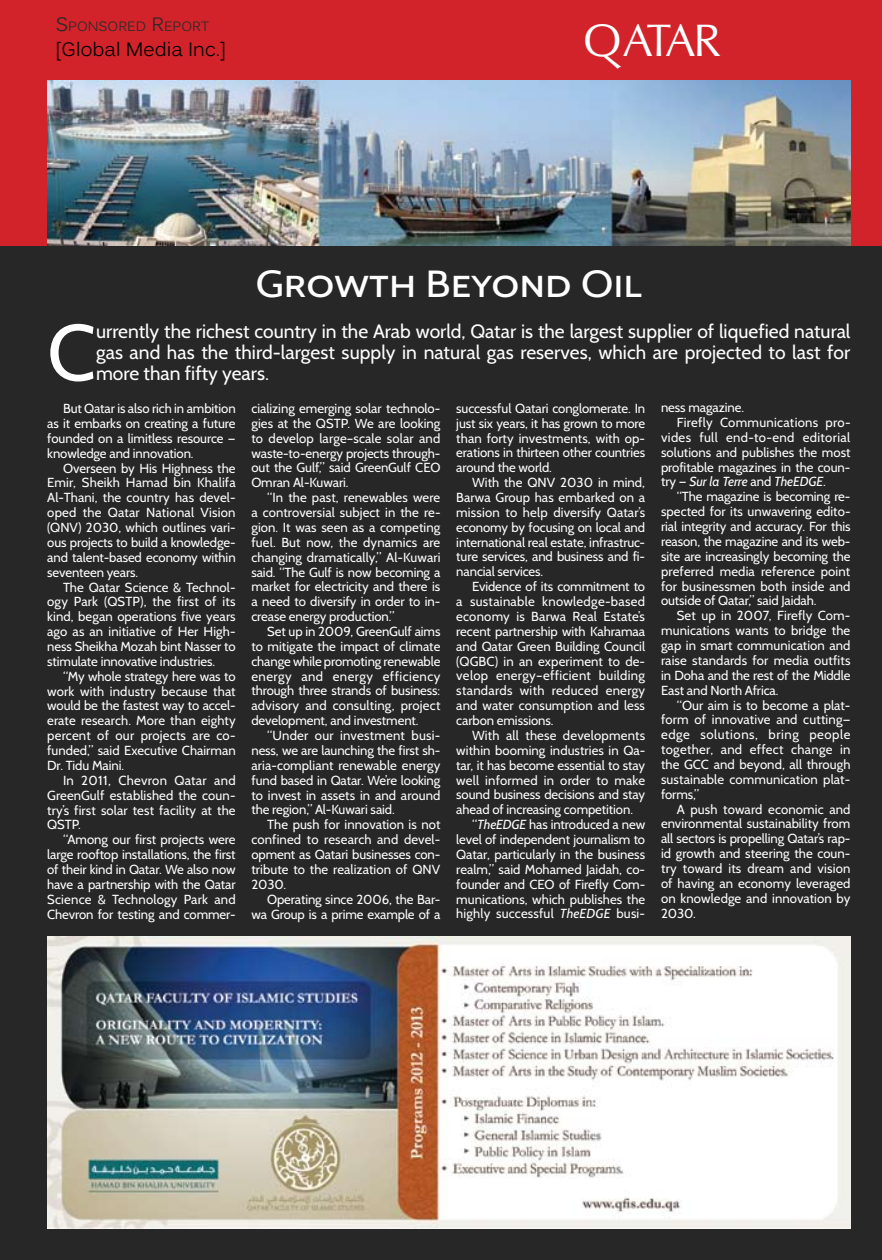
<style>
.page{position:relative;width:882px;height:1260px;background:#272727}
.page>*{position:absolute;margin:0;border:0;box-sizing:border-box;transform-origin:0 0}
.t1{font:79.27px "Cabin";color:#fff}
.t2{font:45.5px "Oregon LDO";letter-spacing:-.065em;color:#fff}
.t3{font:37.8px "Cabin";color:#fff;scale:1.11 1}
.t4{font:19.25px/21px "Cabin";letter-spacing:.005em;color:#fff;text-align:justify}
.t5{font:19.25px "Kalinga";color:#000}
.t6{font:13.47px "Kalinga";color:#29292a}
.t7{font:13.12px/14.9px "Cabin";letter-spacing:-.005em;color:#fff;text-align:justify}
.t8{font:13.12px "Cabin";letter-spacing:.015em;color:#fff}
.t9{font:13.12px "Cabin";letter-spacing:.025em;color:#fff}
.t10{font:13.12px "Cabin";letter-spacing:.02em;color:#fff}
.t11{font:italic 13.12px "Cabin";letter-spacing:-.005em;color:#fff}
.t12{font:13.12px "Cabin";letter-spacing:.04em;color:#fff}
.s1{font-size:19.25px}
.s2{font-style:italic}
.s3{font-style:normal}
</style>
<div class="page">
<div style="left:0;top:0;width:882px;height:245px;background:#d2232a"></div>
<img style="left:47px;top:80px;width:803px;height:165px">
<img style="left:47px;top:937px;width:803px;height:291px">
<p class="t6" style="left:55px;top:18px;width:155px"><span class="s1">S</span>PONSORED <span class="s1">R</span>EPORT</p>
<h3 class="t5" style="left:56px;top:37px;width:172px">[Global Media Inc.]</h3>
<h2 class="t2" style="left:585px;top:14px;width:138px">QATAR</h2>
<h3 class="t3" style="left:256px;top:260px;width:349px">Growth Beyond Oil</h3>
<h1 class="t1" style="left:47px;top:304px;width:50px">C</h1>
<h3 class="t4" style="left:96px;top:321px;width:756px">urrently the richest country in the Arab world, Qatar is the largest supplier of liquefied natural gas and has the third-largest supply in natural gas reserves, which are projected to last for more than fifty years.</h3>
<p class="t7" style="left:47px;top:401px;width:190px;text-indent:16px">But Qatar is also rich in ambition as it embarks on creating a future founded on a limitless resource — knowledge and innovation.</p>
<p class="t7" style="left:47px;top:460px;width:190px;text-indent:16px">Overseen by His Highness the Emir, Sheikh Hamad bin Khalifa Al-Thani, the country has devel&shy;oped the Qatar National Vision (QNV) 2030, which outlines vari&shy;ous projects to build a knowledge&shy;and talent-based economy within seventeen years.</p>
<p class="t7" style="left:47px;top:579px;width:190px;text-indent:16px">The Qatar Science &amp; Technol&shy;ogy Park (QSTP), the first of its kind, began operations five years ago as an initiative of Her High&shy;ness Sheikha Mozah bint Nasser to stimulate innovative industries.</p>
<p class="t7" style="left:47px;top:669px;width:190px;text-indent:16px">“My whole strategy here was to work with industry because that would be the fastest way to accel&shy;erate research. More than eighty percent of our projects are co&shy;funded,” said Executive Chairman Dr. Tidu Maini.</p>
<p class="t7" style="left:47px;top:773px;width:190px;text-indent:16px">In 2011, Chevron Qatar and GreenGulf established the coun&shy;try’s first solar test facility at the QSTP.</p>
<p class="t7" style="left:47px;top:832px;width:190px;text-indent:16px">“Among our first projects were large rooftop installations, the first of their kind in Qatar. We also now have a partnership with the Qatar Science &amp; Technology Park and Chevron for testing and commer-</p>
<p class="t7" style="left:251px;top:401px;width:191px">cializing emerging solar technolo&shy;gies at the QSTP. We are looking to develop large–scale solar and waste-to-energy projects through&shy;out the Gulf,” said GreenGulf CEO Omran Al-Kuwari.</p>
<p class="t7" style="left:251px;top:490px;width:191px;text-indent:16px">“In the past, renewables were a controversial subject in the re&shy;gion. It was seen as a competing fuel. But now, the dynamics are changing dramatically,” Al-Kuwari said. “The Gulf is now becoming a market for electricity and there is a need to diversify in order to in&shy;crease energy production.”</p>
<p class="t7" style="left:251px;top:624px;width:191px;text-indent:16px">Set up in 2009, GreenGulf aims to mitigate the impact of climate change while promoting renewable energy and energy efficiency through three strands of business: advisory and consulting, project development, and investment.</p>
<p class="t7" style="left:251px;top:728px;width:191px;text-indent:16px">“Under our investment busi&shy;ness, we are launching the first sh&shy;aria-compliant renewable energy fund based in Qatar. We’re looking to invest in assets in and around the region,” Al-Kuwari said.</p>
<p class="t7" style="left:251px;top:817px;width:191px;text-indent:16px">The push for innovation is not confined to research and devel&shy;opment as Qatari businesses con&shy;tribute to the realization of QNV 2030.</p>
<p class="t7" style="left:251px;top:892px;width:190px;text-align:right">Operating since 2006, the Bar&shy;wa Group is a prime example of a</p>
<p class="t7" style="left:456px;top:401px;width:190px">successful Qatari conglomerate. In just six years, it has grown to more than forty investments, with op&shy;erations in thirteen other countries around the world.</p>
<p class="t7" style="left:456px;top:475px;width:190px;text-indent:16px">With the QNV 2030 in mind, Barwa Group has embarked on a mission to help diversify Qatar’s economy by focusing on local and international real estate, infrastruc&shy;ture services, and business and fi&shy;nancial services.</p>
<p class="t7" style="left:456px;top:579px;width:190px;text-indent:16px">Evidence of its commitment to a sustainable knowledge-based economy is Barwa Real Estate’s recent partnership with Kahramaa and Qatar Green Building Council (QGBC) in an experiment to de&shy;velop energy–efficient building standards with reduced energy and water consumption and less carbon emissions.</p>
<p class="t8" style="left:472px;top:727px;width:175px">With all these developments</p>
<p class="t7" style="left:456px;top:743px;width:191px">within booming industries in Qa-</p>
<p class="t7" style="left:456px;top:758px;width:190px">tar, it has become essential to stay</p>
<p class="t7" style="left:456px;top:772px;width:190px">well informed in order to make</p>
<p class="t7" style="left:456px;top:787px;width:190px">sound business decisions and stay</p>
<p class="t7" style="left:456px;top:802px;width:178px">ahead of increasing competition.</p>
<p class="t7" style="left:472px;top:817px;width:175px">“<span class="s2">TheEDGE</span> has introduced a new</p>
<p class="t7" style="left:456px;top:832px;width:190px">level of independent journalism to</p>
<p class="t7" style="left:456px;top:847px;width:190px">Qatar, particularly in the business</p>
<p class="t7" style="left:456px;top:862px;width:190px">realm,” said Mohamed Jaidah, co-</p>
<p class="t7" style="left:456px;top:877px;width:190px">founder and CEO of Firefly Com-</p>
<p class="t7" style="left:456px;top:891px;width:190px">munications, which publishes the</p>
<p class="t8" style="left:456px;top:906px;width:190px">highly successful <span class="s2">TheEDGE</span> busi-</p>
<p class="t7" style="left:661px;top:400px;width:85px">ness magazine.</p>
<p class="t10" style="left:677px;top:414px;width:175px">Firefly Communications pro-</p>
<p class="t7" style="left:661px;top:430px;width:191px">vides full end-to-end editorial</p>
<p class="t7" style="left:661px;top:445px;width:191px">solutions and publishes the most</p>
<p class="t7" style="left:661px;top:459px;width:191px">profitable magazines in the coun-</p>
<p class="t11" style="left:661px;top:474px;width:166px"><span class="s3">try —</span> Sur la Terre <span class="s3">and</span> TheEDGE<span class="s3">.</span></p>
<p class="t7" style="left:677px;top:489px;width:175px">“The magazine is becoming re-</p>
<p class="t7" style="left:661px;top:504px;width:191px">spected for its unwavering edito-</p>
<p class="t7" style="left:661px;top:519px;width:191px">rial integrity and accuracy. For this</p>
<p class="t7" style="left:661px;top:534px;width:191px">reason, the magazine and its web-</p>
<p class="t7" style="left:661px;top:549px;width:191px">site are increasingly becoming the</p>
<p class="t7" style="left:661px;top:564px;width:191px">preferred media reference point</p>
<p class="t7" style="left:661px;top:578px;width:191px">for businessmen both inside and</p>
<p class="t7" style="left:661px;top:593px;width:157px">outside of Qatar,” said Jaidah.</p>
<p class="t7" style="left:677px;top:608px;width:175px">Set up in 2007, Firefly Com-</p>
<p class="t7" style="left:661px;top:623px;width:191px">munications wants to bridge the</p>
<p class="t7" style="left:661px;top:638px;width:191px">gap in smart communication and</p>
<p class="t7" style="left:661px;top:653px;width:191px">raise standards for media outfits</p>
<p class="t7" style="left:661px;top:668px;width:191px">in Doha and the rest of the Middle</p>
<p class="t7" style="left:661px;top:683px;width:119px">East and North Africa.</p>
<p class="t7" style="left:677px;top:697px;width:175px">“Our aim is to become a plat-</p>
<p class="t7" style="left:661px;top:712px;width:191px">form of innovative and cutting—</p>
<p class="t12" style="left:661px;top:727px;width:191px">edge solutions, bring people</p>
<p class="t9" style="left:661px;top:741px;width:191px">together, and effect change in</p>
<p class="t7" style="left:661px;top:757px;width:191px">the GCC and beyond, all through</p>
<p class="t7" style="left:661px;top:772px;width:191px">sustainable communication plat-</p>
<p class="t7" style="left:661px;top:787px;width:40px">forms,”</p>
<p class="t7" style="left:677px;top:801px;width:175px">A push toward economic and</p>
<p class="t7" style="left:661px;top:816px;width:191px">environmental sustainability from</p>
<p class="t7" style="left:661px;top:831px;width:191px">all sectors is propelling Qatar’s rap-</p>
<p class="t7" style="left:661px;top:846px;width:191px">id growth and steering the coun-</p>
<p class="t7" style="left:661px;top:861px;width:191px">try toward its dream and vision</p>
<p class="t7" style="left:661px;top:876px;width:191px">of having an economy leveraged</p>
<p class="t7" style="left:661px;top:891px;width:191px">on knowledge and innovation by</p>
<p class="t7" style="left:661px;top:906px;width:36px">2030.</p>
</div>
